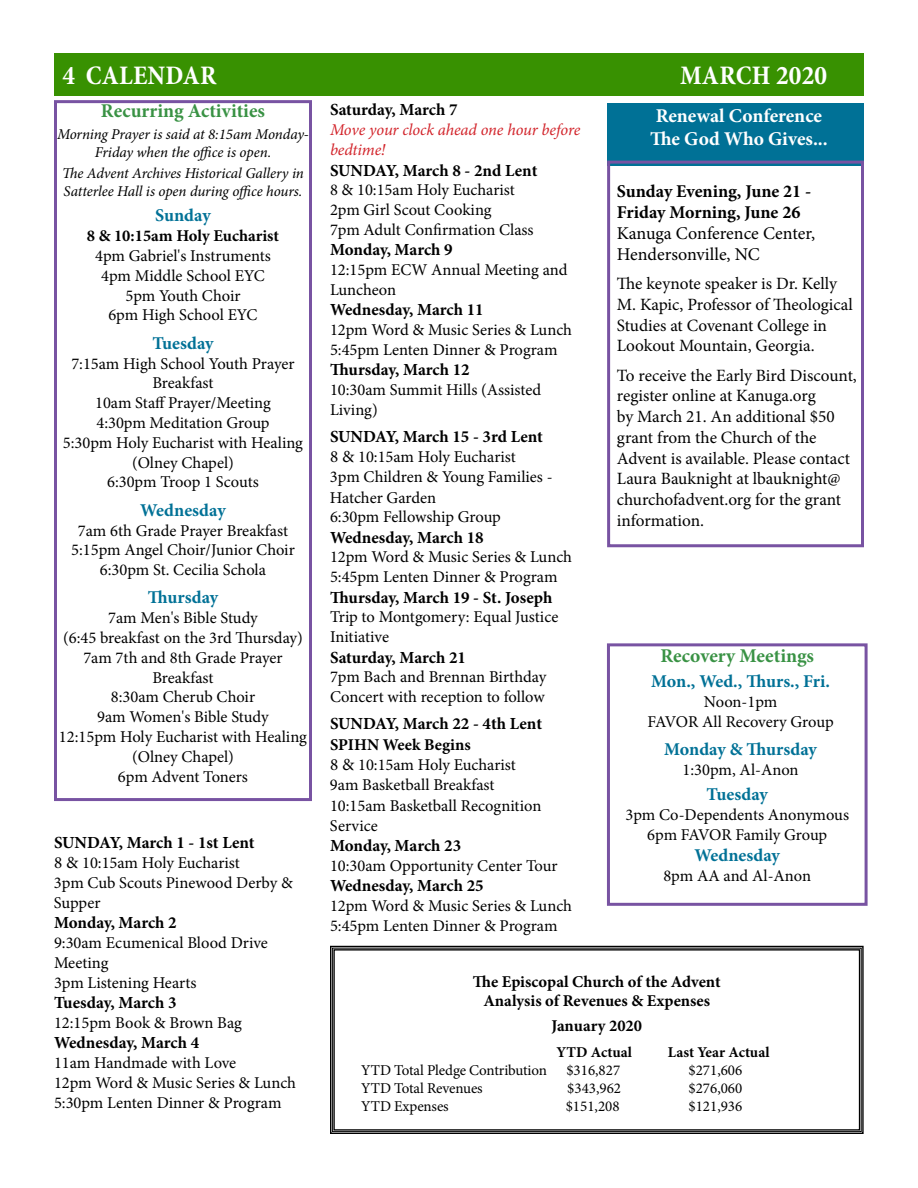
<style>
.page{position:relative;width:918px;height:1188px;background:#fff}
.page>*{position:absolute;margin:0;border:0;box-sizing:border-box;transform-origin:0 0}
.t1{font:700 condensed 27px "Minion Pro";letter-spacing:.01em;color:#fff}
.t2{font:700 19.5px "Minion Pro";letter-spacing:-.005em;color:#399244}
.t3{font:700 19.5px/23.4px "Minion Pro";letter-spacing:-.005em;color:#fff}
.t4{font:700 18px "Minion Pro";letter-spacing:-.095em;color:#007196}
.t5{font:700 18px/21px "Minion Pro";letter-spacing:-.02em;color:#000}
.t6{font:18px/21px "Minion Pro";letter-spacing:-.01em;color:#000}
.t7{font:17.25px/20.7px "Minion Pro";letter-spacing:-.005em;color:#000}
.t8{font:700 16.95px "Minion Pro";letter-spacing:-.01em;color:#000}
.t9{font:16.5px/19.8px "Minion Pro";color:#000}
.t10{font:700 16.5px/19.8px "Minion Pro";letter-spacing:-.005em;color:#000;text-align:center}
.t11{font:italic 16.5px/19.8px "Minion Pro";letter-spacing:-.01em;color:#d2232a}
.t12{font:16.5px/19.8px "Minion Pro";letter-spacing:-.02em;color:#000}
.t13{font:italic 15px/18px "Minion Pro";letter-spacing:-.01em;color:#000;text-align:center}
.t14{font:15px "Minion Pro";color:#000}
.t15{font:700 15px "Minion Pro";letter-spacing:-.015em;color:#000}
.s1{font-size:17.1px}
.s2{font-weight:700}
</style>
<div class="page">
<svg style="left:54px;top:100px;width:258px;height:702px"></svg>
<div style="left:607px;top:103px;width:257px;height:62px;background:#007196"></div>
<svg style="left:607px;top:643px;width:261px;height:263px"></svg>
<div style="left:607px;top:161px;width:257px;height:386px;border:3px solid #7853a2"></div>
<svg style="left:330px;top:945px;width:534px;height:189px"></svg>
<div style="left:333px;top:949px;width:527px;height:182px;border:1px solid #000"></div>
<div style="left:54px;top:53px;width:810px;height:42px;background:#389101"></div>
<h1 class="t1" style="left:62px;top:57px;width:156px">4 CALENDAR</h1>
<h1 class="t1" style="left:680px;top:57px;width:149px">MARCH 2020</h1>
<p class="t2" style="left:101px;top:97px;width:166px">Recurring Activities</p>
<p class="t13" style="left:57px;top:125px;width:253px">Morning Prayer is said at 8:15am Monday-<br>Friday when the office is open.</p>
<p class="t13" style="left:62px;top:165px;width:243px;text-align:left">The Advent Archives Historical Gallery in<br>Satterlee Hall is open during office hours.</p>
<p class="t4" style="left:155px;top:203px;width:57px">Sunday</p>
<p class="t10" style="left:87px;top:226px;width:194px">8 &amp; 10:15am Holy Eucharist</p>
<p class="t9" style="left:95px;top:246px;width:177px;text-align:center">4pm Gabriel's Instruments<br>4pm Middle School EYC<br>5pm Youth Choir<br>6pm High School EYC</p>
<p class="t4" style="left:152px;top:330px;width:63px">Tuesday</p>
<p class="t9" style="left:63px;top:354px;width:242px;text-align:center">7:15am High School Youth Prayer<br>Breakfast<br>10am Staff Prayer/Meeting<br>4:30pm Meditation Group<br>5:30pm Holy Eucharist with Healing (Olney Chapel)<br>6:30pm Troop 1 Scouts</p>
<p class="t4" style="left:140px;top:497px;width:87px">Wednesday</p>
<p class="t9" style="left:71px;top:520px;width:225px;text-align:center">7am 6th Grade Prayer Breakfast<br>5:15pm Angel Choir/Junior Choir<br>6:30pm St. Cecilia Schola</p>
<p class="t4" style="left:148px;top:585px;width:72px">Thursday</p>
<p class="t9" style="left:59px;top:608px;width:250px;text-align:center">7am Men's Bible Study<br>(6:45 breakfast on the 3rd Thursday)<br>7am 7th and 8th Grade Prayer<br>Breakfast<br>8:30am Cherub Choir<br>9am Women's Bible Study<br>12:15pm Holy Eucharist with Healing (Olney Chapel)<br>6pm Advent Toners</p>
<p class="t8" style="left:54px;top:831px;width:202px">SUNDAY, March 1 - 1st Lent</p>
<p class="t9" style="left:54px;top:853px;width:240px"><span class="s1">8 &amp;</span> 10:15am Holy Eucharist<br>3pm Cub Scouts Pinewood Derby &amp;<br>Supper</p>
<p class="t8" style="left:54px;top:911px;width:124px">Monday, March 2</p>
<p class="t9" style="left:54px;top:933px;width:215px">9:30am Ecumenical Blood Drive<br>Meeting<br>3pm Listening Hearts</p>
<p class="t8" style="left:54px;top:991px;width:124px">Tuesday, March 3</p>
<p class="t9" style="left:54px;top:1013px;width:189px">12:15pm Book &amp; Brown Bag</p>
<p class="t8" style="left:54px;top:1031px;width:147px">Wednesday, March 4</p>
<p class="t9" style="left:54px;top:1053px;width:244px">11am Handmade with Love<br>12pm Word &amp; Music Series &amp; Lunch<br>5:30pm Lenten Dinner &amp; Program</p>
<p class="t8" style="left:330px;top:98px;width:129px">Saturday, March 7</p>
<p class="t11" style="left:330px;top:120px;width:252px">Move your clock ahead one hour before bedtime!</p>
<p class="t8" style="left:330px;top:158px;width:209px">SUNDAY, March 8 - 2nd Lent</p>
<p class="t9" style="left:330px;top:180px;width:205px">8 &amp; 10:15am Holy Eucharist<br>2pm Girl Scout Cooking<br>7pm Adult Confirmation Class</p>
<p class="t8" style="left:330px;top:238px;width:124px">Monday, March 9</p>
<p class="t9" style="left:330px;top:260px;width:239px">12:15pm ECW Annual Meeting and<br>Luncheon</p>
<p class="t8" style="left:330px;top:298px;width:155px">Wednesday, March 11</p>
<p class="t9" style="left:330px;top:320px;width:244px">12pm Word &amp; Music Series &amp; Lunch<br>5:45pm Lenten Dinner &amp; Program</p>
<p class="t8" style="left:330px;top:358px;width:141px">Thursday, March 12</p>
<p class="t9" style="left:330px;top:380px;width:213px">10:30am Summit Hills (Assisted<br>Living)</p>
<p class="t8" style="left:330px;top:425px;width:215px">SUNDAY, March 15 - 3rd Lent</p>
<p class="t9" style="left:330px;top:447px;width:224px"><span class="s1">8 &amp;</span> 10:15am Holy Eucharist<br>3pm Children &amp; Young Families -<br>Hatcher Garden<br>6:30pm Fellowship Group</p>
<p class="t8" style="left:330px;top:525px;width:155px">Wednesday, March 18</p>
<p class="t9" style="left:330px;top:547px;width:244px">12pm Word &amp; Music Series &amp; Lunch<br>5:45pm Lenten Dinner &amp; Program</p>
<p class="t8" style="left:330px;top:585px;width:224px">Thursday, March 19 - St. Joseph</p>
<p class="t12" style="left:330px;top:607px;width:230px">Trip to Montgomery: Equal Justice<br>Initiative</p>
<p class="t8" style="left:330px;top:645px;width:138px">Saturday, March 21</p>
<p class="t9" style="left:330px;top:667px;width:218px">7pm Bach and Brennan Birthday<br>Concert with reception to follow</p>
<p class="t8" style="left:330px;top:712px;width:214px">SUNDAY, March 22 - 4th Lent</p>
<p class="t9" style="left:330px;top:734px;width:213px;line-height:20.2px"><span class="s2">SPIHN Week Begins<br></span><span class="s1">8 &amp;</span> 10:15am Holy Eucharist<br>9am Basketball Breakfast<br>10:15am Basketball Recognition<br>Service</p>
<p class="t8" style="left:330px;top:834px;width:133px">Monday, March 23</p>
<p class="t9" style="left:330px;top:856px;width:229px">10:30am Opportunity Center Tour</p>
<p class="t8" style="left:330px;top:874px;width:155px">Wednesday, March 25</p>
<p class="t9" style="left:330px;top:896px;width:244px">12pm Word &amp; Music Series &amp; Lunch<br>5:45pm Lenten Dinner &amp; Program</p>
<p class="t3" style="left:650px;top:104px;width:179px">Renewal Conference<br>The God Who Gives...</p>
<p class="t5" style="left:617px;top:180px;width:196px">Sunday Evening, June 21 -<br>Friday Morning, June 26</p>
<p class="t6" style="left:617px;top:223px;width:200px">Kanuga Conference Center,<br>Hendersonville, NC</p>
<p class="t7" style="left:617px;top:274px;width:238px">The keynote speaker is Dr. Kelly<br>M. Kapic, Professor of Theological<br>Studies at Covenant College in<br>Lookout Mountain, Georgia.</p>
<p class="t7" style="left:617px;top:365px;width:241px">To receive the Early Bird Discount, register online at Kanuga.org<br>by March 21. An additional $50 grant from the Church of the<br>Advent is available. Please contact<br>Laura Bauknight at lbauknight@ churchofadvent.org for the grant information.</p>
<p class="t2" style="left:660px;top:642px;width:155px">Recovery Meetings</p>
<p class="t4" style="left:651px;top:669px;width:180px">Mon., Wed., Thurs., Fri.</p>
<p class="t9" style="left:648px;top:692px;width:188px;text-align:center">Noon-1pm<br>FAVOR All Recovery Group</p>
<p class="t4" style="left:664px;top:737px;width:155px">Monday &amp; Thursday</p>
<p class="t9" style="left:683px;top:760px;width:118px">1:30pm, Al-Anon</p>
<p class="t4" style="left:707px;top:782px;width:63px">Tuesday</p>
<p class="t9" style="left:625px;top:805px;width:225px;text-align:center">3pm Co-Dependents Anonymous<br>6pm FAVOR Family Group</p>
<p class="t4" style="left:695px;top:843px;width:87px">Wednesday</p>
<p class="t9" style="left:663px;top:866px;width:149px">8pm AA and Al-Anon</p>
<p class="t10" style="left:473px;top:971px;width:249px">The Episcopal Church of the Advent<br>Analysis of Revenues &amp; Expenses</p>
<p class="t10" style="left:551px;top:1015px;width:92px">January 2020</p>
<p class="t15" style="left:557px;top:1042px;width:77px">YTD Actual</p>
<p class="t15" style="left:668px;top:1042px;width:103px">Last Year Actual</p>
<p class="t14" style="left:361px;top:1060px;width:187px">YTD Total Pledge Contribution</p>
<p class="t14" style="left:566px;top:1060px;width:55px">$316,827</p>
<p class="t14" style="left:689px;top:1060px;width:55px">$271,606</p>
<p class="t14" style="left:361px;top:1078px;width:123px">YTD Total Revenues</p>
<p class="t14" style="left:567px;top:1078px;width:55px">$343,962</p>
<p class="t14" style="left:689px;top:1078px;width:55px">$276,060</p>
<p class="t14" style="left:361px;top:1096px;width:89px">YTD Expenses</p>
<p class="t14" style="left:566px;top:1096px;width:55px">$151,208</p>
<p class="t14" style="left:689px;top:1096px;width:55px">$121,936</p>
</div>
